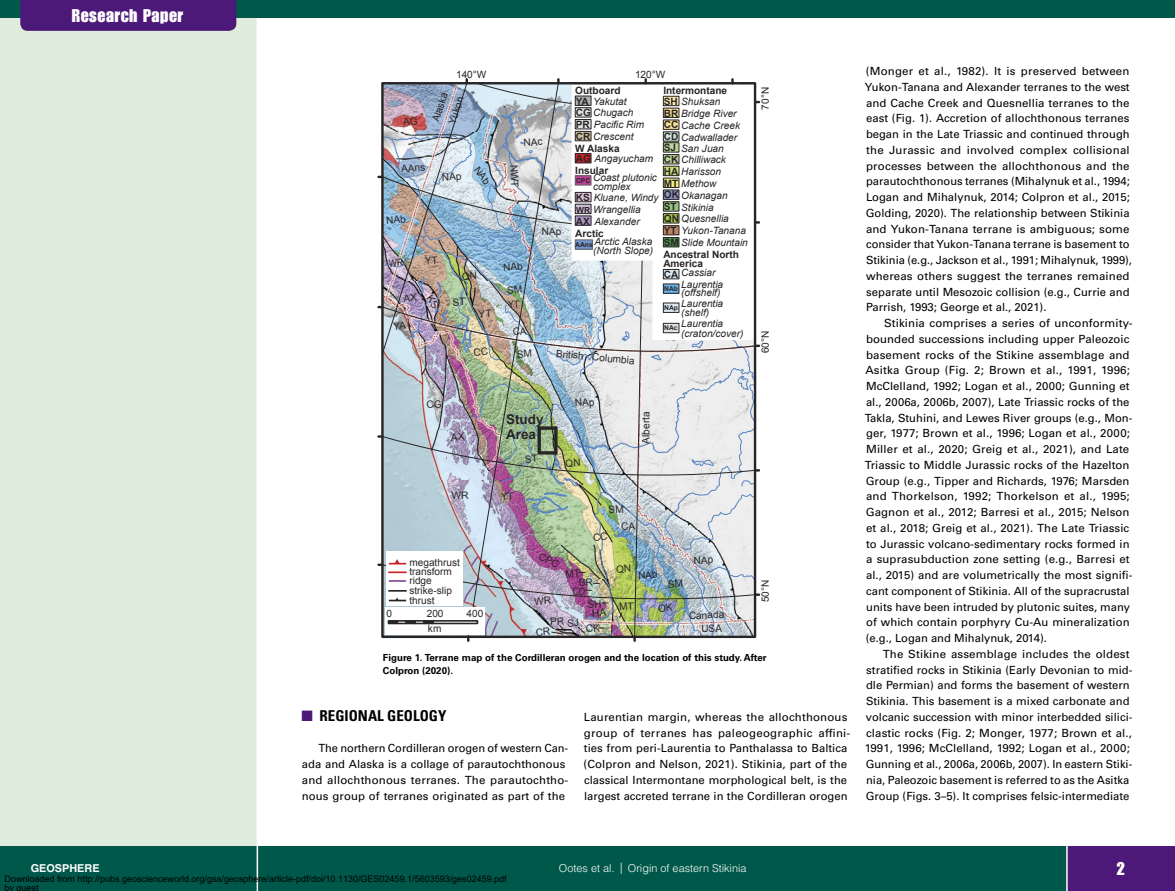
<style>
.page{position:relative;width:1175px;height:891px;background:#fff}
.page>*{position:absolute;margin:0;border:0;box-sizing:border-box;transform-origin:0 0}
.t1{font:18px "Impact LT Std";letter-spacing:.03em;color:#fff}
.t2{font:700 condensed 15px "Univers LT Std";color:#000}
.t3{font:700 13.5px/15px "Arial";color:#272525}
.t4{font:11.25px/15.8px "Univers LT Std";color:#000}
.t5{font:300 10.8px "Helvetica LT Std";color:#fff}
.t6{font:italic 10.05px/11.9px "Arial";color:#272525}
.t7{font:10.05px/9.8px "Arial";color:#272525}
.t8{font:700 10.05px/10.6px "Arial";color:#272525}
.t9{font:700 9.75px/12.8px "Univers LT Std";color:#000}
.t10{font:9px/9px "Arial";color:#000}
.s1{font-weight:400;font-style:italic}
.s2{font-weight:700;font-style:normal}
.s3{font-weight:700;font-style:normal;font-size:8.4px}
.s4{color:#4d1979}
.s5{font-size:11.25px}
</style>
<div class="page">
<div style="left:0;top:0;width:256px;height:891px;background:#e0ecdc"></div>
<div style="left:0;top:846px;width:1174px;height:45px;background:#00584a"></div>
<hr style="left:256px;top:0;width:2px;height:891px;background:#fff">
<div style="left:0;top:0;width:1174px;height:18px;background:#00584a"></div>
<div style="left:1066px;top:846px;width:108px;height:45px;background:#4d1979"></div>
<hr style="left:1066px;top:846px;width:1px;height:45px;background:#fff">
<div style="left:20px;top:0;width:216px;height:31px;background:#4d1979"></div>
<img style="left:378px;top:79px;width:381px;height:562px">
<h1 class="t1" style="left:72px;top:5px;width:113px">Research Paper</h1>
<p class="t7" style="left:456px;top:69px;width:32px">140°W</p>
<p class="t7" style="left:635px;top:69px;width:32px">120°W</p>
<p class="t7" style="left:431px;top:120px;width:32px;rotate:-72deg">Alaska</p>
<p class="t7" style="left:447px;top:122px;width:30px;rotate:-71deg">Yukon</p>
<p class="t7" style="left:401px;top:164px;width:26px;rotate:-4deg">AAns</p>
<p class="t8" style="left:575px;top:86px;width:47px">Outboard</p>
<p class="t8" style="left:663px;top:86px;width:65px">Intermontane<br>SH <span class="s1">Shuksan</span></p>
<p class="t6" style="left:664px;top:108px;width:78px"><span class="s2">BR</span> Bridge River<br><span class="s2">CC</span> Cache Creek<br><span class="s2">CD</span> Cadwallader<br><span class="s2">SJ</span> San Juan<br><span class="s2">CK</span> Chilliwack</p>
<p class="t6" style="left:576px;top:96px;width:70px"><span class="s2">YA</span> Yakutat<br><span class="s2">CG</span> Chugach<br><span class="s2">PR</span> Pacific Rim<br><span class="s2">CR</span> Crescent</p>
<p class="t6" style="left:576px;top:149px;width:83px;line-height:19.2px"><span class="s2">AG</span> Angayucham<br><sub>CPC</sub> Coast plutonic</p>
<p class="t6" style="left:575px;top:180px;width:85px;text-indent:18px">complex<br><span class="s2">KS</span> Kluane, Windy<br><span class="s3">WR</span> Wrangellia<br><span class="s2">AX</span> Alexander<br><span class="s2">Arctic</span></p>
<p class="t6" style="left:575px;top:237px;width:79px;line-height:9.1px;text-align:right"><sub>AAns</sub> Arctic Alaska (North Slope)</p>
<p class="t8" style="left:575px;top:143px;width:46px">W Alaska</p>
<p class="t8" style="left:575px;top:165px;width:35px">Insular</p>
<p class="t6" style="left:664px;top:166px;width:85px"><span class="s2">HA</span> Harisson<br><span class="s2">MT</span> Methow<br><span class="s2">OK</span> Okanagan<br><span class="s2">ST</span> Stikinia<br><span class="s2">QN</span> Quesnellia<br><span class="s2">YT</span> Yukon-Tanana<br><span class="s2">SM</span> Slide Mountain</p>
<p class="t6" style="left:664px;top:267px;width:53px"><span class="s2">CA</span> Cassiar</p>
<p class="t8" style="left:663px;top:250px;width:77px">Ancestral North</p>
<p class="t6" style="left:664px;top:275px;width:61px;line-height:19px"><sub>NAb</sub> Laurentia<br><sub>NAp</sub> Laurentia</p>
<p class="t8" style="left:663px;top:258px;width:41px">America</p>
<p class="t6" style="left:681px;top:283px;width:41px;line-height:19.6px">(offshelf) (shelf)</p>
<p class="t6" style="left:681px;top:318px;width:64px;line-height:10.4px;text-indent:-17px"><sub>NAc</sub> Laurentia (craton/cover)</p>
<p class="t7" style="left:556px;top:349px;width:80px;rotate:5deg">British Columbia</p>
<p class="t7" style="left:760px;top:110px;width:24px;rotate:-90deg">N° 07</p>
<p class="t7" style="left:760px;top:353px;width:24px;rotate:-90deg">N° 06</p>
<p class="t3" style="left:506px;top:412px;width:39px">Study<br>Area</p>
<p class="t7" style="left:641px;top:444px;width:33px;rotate:-90deg">Alb re ta</p>
<p class="t7" style="left:409px;top:557px;width:52px">megathrust transform</p>
<p class="t7" style="left:409px;top:576px;width:44px">ridge strike-slip thrust</p>
<p class="t7" style="left:578px;top:568px;width:15px;text-indent:-13px;rotate:-4deg">MT<br>BR</p>
<p class="t7" style="left:550px;top:618px;width:30px;rotate:-4deg">PR SJ</p>
<p class="t9" style="left:383px;top:651px;width:385px">Figure 1. Terrane map of the Cordilleran orogen and the location of this study. After<br>Colpron (2020).</p>
<p class="t7" style="left:760px;top:602px;width:24px;rotate:-90deg">N° 05</p>
<p class="t7" style="left:386px;top:609px;width:7px">0</p>
<p class="t7" style="left:427px;top:609px;width:18px">200</p>
<p class="t7" style="left:466px;top:609px;width:18px">400</p>
<p class="t7" style="left:428px;top:623px;width:15px">km</p>
<p class="t7" style="left:689px;top:610px;width:37px;rotate:-1deg">Canada</p>
<h2 class="t2" style="left:301px;top:706px;width:146px"><span class="s4">■</span> REGIONAL GEOLOGY</h2>
<p class="t4" style="left:302px;top:740px;width:268px;text-indent:17px">The northern Cordilleran orogen of western Can&shy;ada and Alaska is a collage of parautochthonous and allochthonous terranes. The parautochtho&shy;nous group of terranes originated as part of the</p>
<p class="t4" style="left:583px;top:709px;width:268px">Laurentian margin, whereas the allochthonous group of terranes has paleogeographic affini&shy;ties from peri-Laurentia to Panthalassa to Baltica (Colpron and Nelson, 2021). Stikinia, part of the classical Intermontane morphological belt, is the largest accreted terrane in the Cordilleran orogen</p>
<p class="t4" style="left:865px;top:63px;width:269px">(Monger et al., 1982). It is preserved between Yukon-Tanana and Alexander terranes to the west and Cache Creek and Quesnellia terranes to the east (Fig. 1). Accretion of allochthonous terranes began in the Late Triassic and continued through the Jurassic and involved complex collisional processes between the allochthonous and the parautochthonous terranes (Mihalynuk et al., 1994; Logan and Mihalynuk, 2014; Colpron et al., 2015; Golding, 2020). The relationship between Stikinia and Yukon-Tanana terrane is ambiguous; some consider that Yukon-Tanana terrane is basement to Stikinia (e.g., Jackson et al., 1991; Mihalynuk, 1999), whereas others suggest the terranes remained separate until Mesozoic collision (e.g., Currie and Parrish, 1993; George et al., 2021).</p>
<p class="t4" style="left:864px;top:315px;width:269px;text-indent:19px">Stikinia comprises a series of unconformity&shy;bounded successions including upper Paleozoic basement rocks of the Stikine assemblage and Asitka Group (Fig. 2; Brown et al., 1991, 1996; McClelland, 1992; Logan et al., 2000; Gunning et al., 2006a, 2006b, 2007), Late Triassic rocks of the Takla, Stuhini, and Lewes River groups (e.g., Mon&shy;ger, 1977; Brown et al., 1996; Logan et al., 2000; Miller et al., 2020; Greig et al., 2021), and Late Triassic to Middle Jurassic rocks of the Hazelton Group (e.g., Tipper and Richards, 1976; Marsden and Thorkelson, 1992; Thorkelson et al., 1995; Gagnon et al., 2012; Barresi et al., 2015; Nelson et al., 2018; Greig et al., 2021). The Late Triassic to Jurassic volcano-sedimentary rocks formed in a suprasubduction zone setting (e.g., Barresi et al., 2015) and are volumetrically the most signifi&shy;cant component of Stikinia. All of the supracrustal units have been intruded by plutonic suites, many of which contain porphyry Cu-Au mineralization (e.g., Logan and Mihalynuk, 2014).</p>
<p class="t4" style="left:864px;top:646px;width:269px;text-indent:18px">The Stikine assemblage includes the oldest stratified rocks in Stikinia (Early Devonian to mid&shy;dle Permian) and forms the basement of western Stikinia. This basement is a mixed carbonate and volcanic succession with minor interbedded silici&shy;clastic rocks (Fig. 2; Monger, 1977; Brown et al., 1991, 1996; McClelland, 1992; Logan et al., 2000; Gunning et al., 2006a, 2006b, 2007). In eastern Stiki&shy;nia, Paleozoic basement is referred to as the Asitka Group (Figs. 3–5). It comprises felsic-intermediate</p>
<p class="t10" style="left:4px;top:875px;width:504px">Downloaded from http://pubs.geoscienceworld.org/gsa/geosphere/article-pdf/doi/10.1130/GES02459.1/5603593/ges02459.pdf by guest</p>
<p class="t5" style="left:559px;top:862px;width:189px">Ootes et al. <span class="s5">|</span> Origin of eastern Stikinia</p>
<h1 class="t1" style="left:1116px;top:858px;width:10px">2</h1>
</div>
